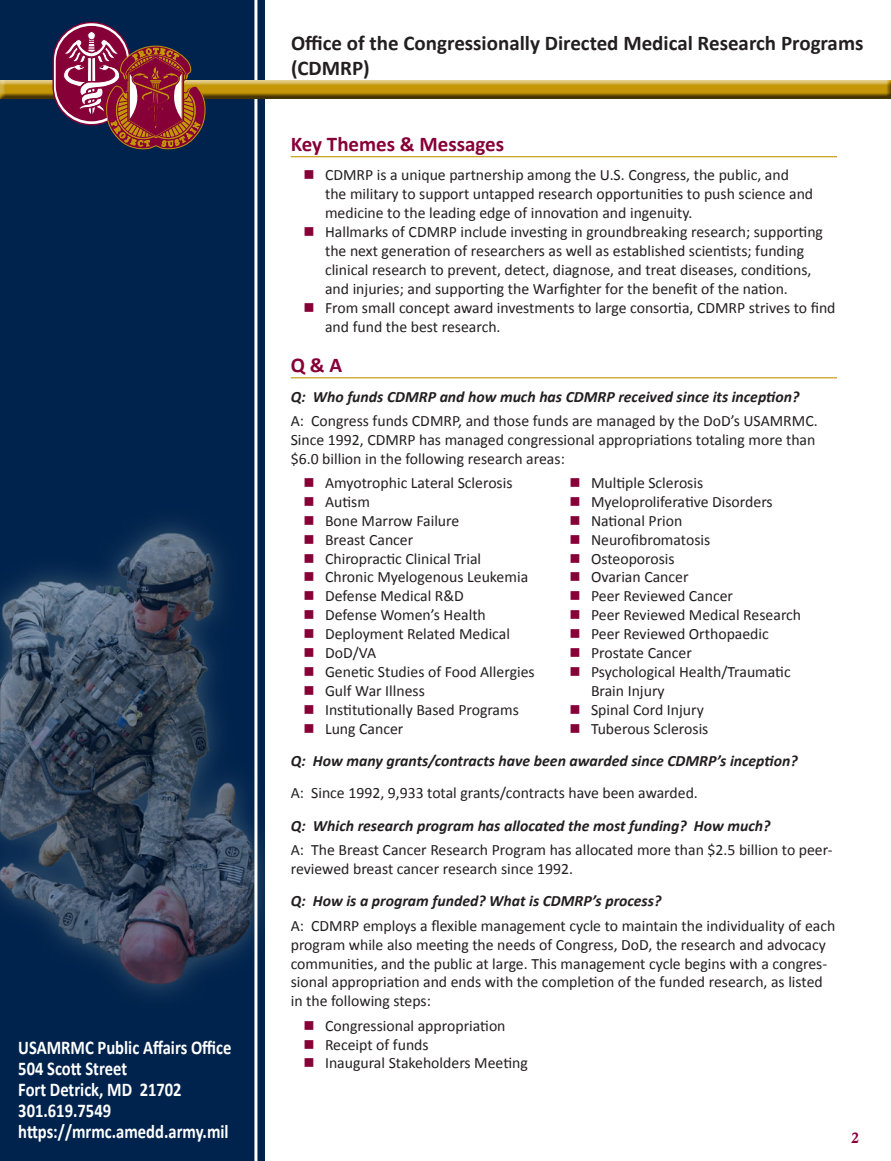
<style>
.page{position:relative;width:891px;height:1161px;background:#fff}
.page>*{position:absolute;margin:0;border:0;box-sizing:border-box;transform-origin:0 0}
.t1{font:700 21px/25.2px "Calibri";color:#231f20}
.t2{font:700 21px "Calibri";color:#860037}
.t3{font:700 19.5px/21px "Calibri";color:#fff;scale:.85 1}
.bullets{font:15.75px/18.9px "Calibri";color:#231f20}
.Answers{font:15.75px/18.9px "Calibri";color:#231f20}
.Questions{font:italic 700 15.75px "Calibri";color:#231f20}
.Answers-2{font:italic 700 15.75px "Calibri";color:#231f20}
.t4{font:15px "Calis MT Bol";color:#860037}
</style>
<div class="page">
<img style="left:0;top:0;width:264px;height:1161px">
<hr style="left:291px;top:156px;width:546px;height:1px;background:#c49608">
<hr style="left:291px;top:377px;width:546px;height:1px;background:#c49608">
<hr style="left:254px;top:0;width:3px;height:1161px;background:#fff">
<div style="left:0;top:74px;width:891px;height:26px;background:#fff"></div>
<div style="left:0;top:79px;width:891px;height:21px;background:#231f20;opacity:.75"></div>
<svg style="left:53px;top:23px;width:77px;height:102px"></svg>
<div style="left:56px;top:26px;width:71px;height:95px;background:#860037;border-radius:36px"></div>
<svg style="left:62px;top:31px;width:143px;height:118px"></svg>
<p class="t3" style="left:18px;top:1036px;width:252px">USAMRMC Public Affairs Office<br>504 Scott Street</p>
<p class="t3" style="left:18px;top:1078px;width:194px">Fort Detrick, MD 21702<br>301.619.7549</p>
<p class="t3" style="left:18px;top:1120px;width:249px">https://mrmc.amedd.army.mil</p>
<p class="t1" style="left:291px;top:30px;width:574px">Office of the Congressionally Directed Medical Research Programs (CDMRP)</p>
<p class="t2" style="left:291px;top:131px;width:215px">Key Themes &amp; Messages</p>
<p class="bullets" style="left:325px;top:165px;width:490px">CDMRP is a unique partnership among the U.S. Congress, the public, and the military to support untapped research opportunities to push science and medicine to the leading edge of innovation and ingenuity.</p>
<p class="bullets" style="left:325px;top:222px;width:499px">Hallmarks of CDMRP include investing in groundbreaking research; supporting the next generation of researchers as well as established scientists; funding clinical research to prevent, detect, diagnose, and treat diseases, conditions, and injuries; and supporting the Warfighter for the benefit of the nation.</p>
<p class="bullets" style="left:325px;top:297px;width:512px">From small concept award investments to large consortia, CDMRP strives to find and fund the best research.</p>
<p class="t2" style="left:291px;top:352px;width:53px">Q &amp; A</p>
<p class="Questions" style="left:291px;top:387px;width:510px">Q: Who funds CDMRP and how much has CDMRP received since its inception?</p>
<p class="Answers" style="left:291px;top:410px;width:528px">A: Congress funds CDMRP, and those funds are managed by the DoD’s USAMRMC.<br>Since 1992, CDMRP has managed congressional appropriations totaling more than $6.0 billion in the following research areas:</p>
<p class="bullets" style="left:325px;top:473px;width:189px">Amyotrophic Lateral Sclerosis</p>
<p class="bullets" style="left:325px;top:491px;width:46px">Autism</p>
<p class="bullets" style="left:325px;top:510px;width:136px">Bone Marrow Failure</p>
<p class="bullets" style="left:325px;top:529px;width:90px">Breast Cancer</p>
<p class="bullets" style="left:325px;top:548px;width:158px">Chiropractic Clinical Trial</p>
<p class="bullets" style="left:325px;top:567px;width:205px">Chronic Myelogenous Leukemia</p>
<p class="bullets" style="left:325px;top:586px;width:140px">Defense Medical R&amp;D</p>
<p class="bullets" style="left:325px;top:605px;width:162px">Defense Women’s Health</p>
<p class="bullets" style="left:325px;top:624px;width:186px">Deployment Related Medical</p>
<p class="bullets" style="left:325px;top:643px;width:53px">DoD/VA</p>
<p class="bullets" style="left:325px;top:662px;width:211px">Genetic Studies of Food Allergies</p>
<p class="bullets" style="left:325px;top:680px;width:101px">Gulf War Illness</p>
<p class="bullets" style="left:325px;top:699px;width:195px">Institutionally Based Programs</p>
<p class="bullets" style="left:325px;top:718px;width:80px">Lung Cancer</p>
<p class="Answers-2" style="left:291px;top:751px;width:508px">Q: How many grants/contracts have been awarded since CDMRP’s inception?</p>
<p class="Answers" style="left:291px;top:783px;width:409px">A: Since 1992, 9,933 total grants/contracts have been awarded.</p>
<p class="Questions" style="left:291px;top:816px;width:481px">Q: Which research program has allocated the most funding? How much?</p>
<p class="Answers" style="left:291px;top:840px;width:543px">A: The Breast Cancer Research Program has allocated more than $2.5 billion to peer&shy;reviewed breast cancer research since 1992.</p>
<p class="Questions" style="left:291px;top:891px;width:372px">Q: How is a program funded? What is CDMRP’s process?</p>
<p class="Answers" style="left:291px;top:915px;width:546px">A: CDMRP employs a flexible management cycle to maintain the individuality of each program while also meeting the needs of Congress, DoD, the research and advocacy communities, and the public at large. This management cycle begins with a congres&shy;sional appropriation and ends with the completion of the funded research, as listed in the following steps:</p>
<p class="bullets" style="left:325px;top:1015px;width:182px">Congressional appropriation</p>
<p class="bullets" style="left:325px;top:1034px;width:105px">Receipt of funds</p>
<p class="bullets" style="left:325px;top:1053px;width:204px">Inaugural Stakeholders Meeting</p>
<p class="bullets" style="left:591px;top:473px;width:114px">Multiple Sclerosis</p>
<p class="bullets" style="left:591px;top:491px;width:183px">Myeloproliferative Disorders</p>
<p class="bullets" style="left:591px;top:510px;width:93px">National Prion</p>
<p class="bullets" style="left:591px;top:529px;width:121px">Neurofibromatosis</p>
<p class="bullets" style="left:591px;top:548px;width:85px">Osteoporosis</p>
<p class="bullets" style="left:591px;top:567px;width:99px">Ovarian Cancer</p>
<p class="bullets" style="left:591px;top:586px;width:144px">Peer Reviewed Cancer</p>
<p class="bullets" style="left:591px;top:605px;width:212px">Peer Reviewed Medical Research</p>
<p class="bullets" style="left:591px;top:624px;width:179px">Peer Reviewed Orthopaedic</p>
<p class="bullets" style="left:591px;top:643px;width:102px">Prostate Cancer</p>
<p class="bullets" style="left:591px;top:662px;width:201px">Psychological Health/Traumatic<br>Brain Injury</p>
<p class="bullets" style="left:591px;top:699px;width:114px">Spinal Cord Injury</p>
<p class="bullets" style="left:591px;top:718px;width:119px">Tuberous Sclerosis</p>
<p class="t4" style="left:852px;top:1130px;width:9px">2</p>
</div>
